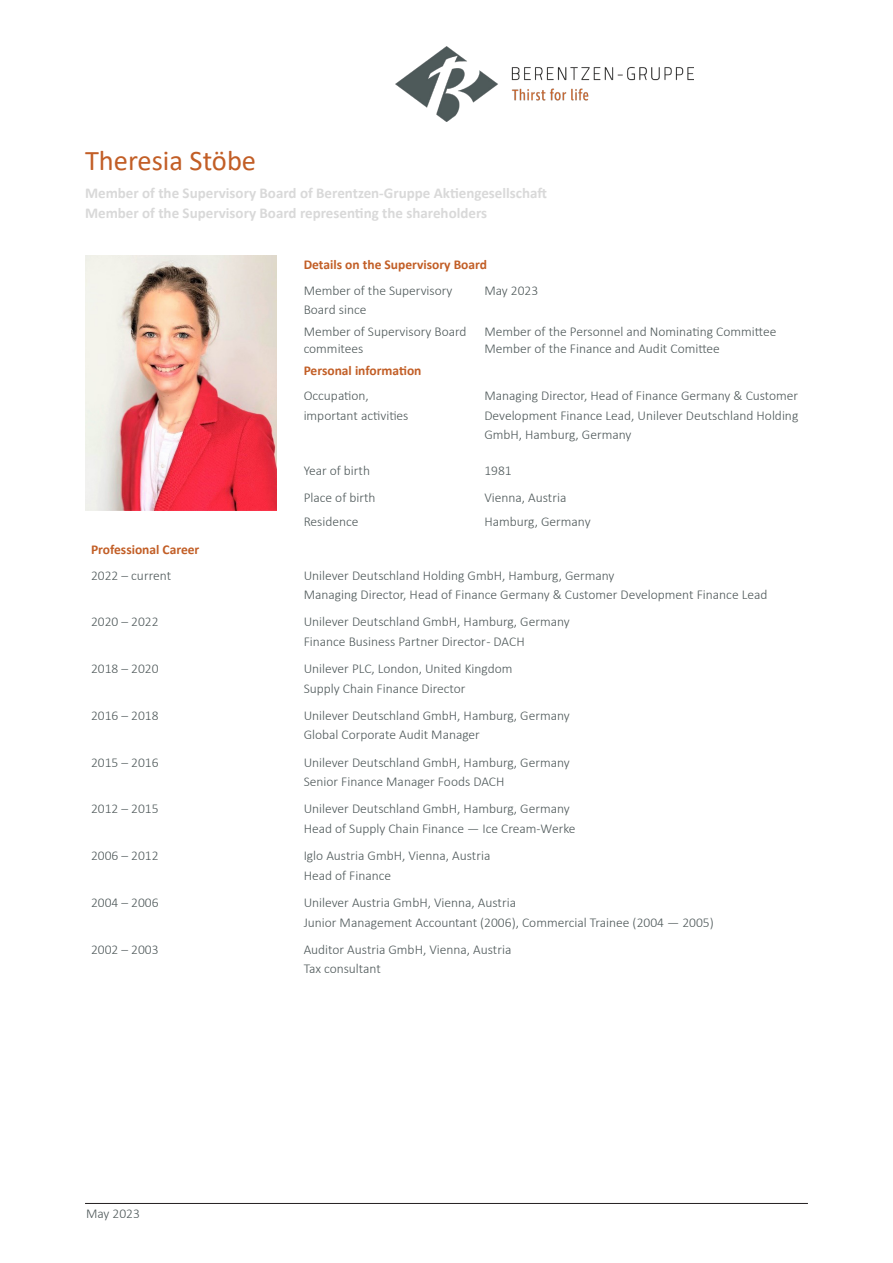
<style>
.page{position:relative;width:893px;height:1263px;background:#fff}
.page>*{position:absolute;margin:0;border:0;box-sizing:border-box;transform-origin:0 0}
.Name_Kupfer{font:28.5px "Calibri";color:#c25e26}
.Posten_hellgrau{font:700 15px "Calibri";color:#d9d9d9}
.Tabelle_rechts_dunke{font:300 13.5px/19.5px "Calibri";color:#4e5859}
.Tabelle_links_dunkel{font:300 13.5px/19.5px "Calibri";color:#4e5859}
.Überschrift_Kupfer{font:700 13.5px "Calibri";color:#c25e26}
</style>
<div class="page">
<hr style="left:85px;top:1203px;width:723px;height:1px;background:#231f20">
<img style="left:395px;top:47px;width:299px;height:74px">
<img style="left:85px;top:255px;width:191px;height:255px">
<p class="Name_Kupfer" style="left:85px;top:141px;width:173px">Theresia Stöbe</p>
<p class="Posten_hellgrau" style="left:85px;top:183px;width:463px">Member of the Supervisory Board of Berentzen-Gruppe Aktiengesellschaft</p>
<p class="Posten_hellgrau" style="left:85px;top:202px;width:404px">Member of the Supervisory Board representing the shareholders</p>
<p class="Überschrift_Kupfer" style="left:304px;top:255px;width:185px">Details on the Supervisory Board</p>
<p class="Tabelle_links_dunkel" style="left:304px;top:280px;width:150px">Member of the Supervisory<br>Board since</p>
<p class="Tabelle_links_dunkel" style="left:484px;top:280px;width:55px">May 2023</p>
<p class="Tabelle_rechts_dunke" style="left:304px;top:324px;width:164px;line-height:16.2px">Member of Supervisory Board commitees</p>
<p class="Tabelle_rechts_dunke" style="left:484px;top:322px;width:293px">Member of the Personnel and Nominating Committee</p>
<p class="Tabelle_rechts_dunke" style="left:484px;top:338px;width:237px">Member of the Finance and Audit Comittee</p>
<p class="Überschrift_Kupfer" style="left:304px;top:361px;width:119px">Personal information</p>
<p class="Tabelle_links_dunkel" style="left:304px;top:386px;width:106px">Occupation, important activities</p>
<p class="Tabelle_rechts_dunke" style="left:484px;top:386px;width:315px;text-align:justify">Managing Director, Head of Finance Germany &amp; Customer Development Finance Lead, Unilever Deutschland Holding GmbH, Hamburg, Germany</p>
<p class="Tabelle_links_dunkel" style="left:304px;top:460px;width:68px">Year of birth</p>
<p class="Tabelle_rechts_dunke" style="left:484px;top:460px;width:29px">1981</p>
<p class="Tabelle_links_dunkel" style="left:304px;top:488px;width:73px">Place of birth</p>
<p class="Tabelle_rechts_dunke" style="left:484px;top:488px;width:83px">Vienna, Austria</p>
<p class="Tabelle_links_dunkel" style="left:304px;top:512px;width:56px">Residence</p>
<p class="Tabelle_rechts_dunke" style="left:484px;top:512px;width:108px">Hamburg, Germany</p>
<p class="Überschrift_Kupfer" style="left:91px;top:540px;width:110px">Professional Career</p>
<p class="Tabelle_links_dunkel" style="left:91px;top:565px;width:82px">2022 – current</p>
<p class="Tabelle_rechts_dunke" style="left:304px;top:565px;width:465px">Unilever Deutschland Holding GmbH, Hamburg, Germany<br>Managing Director, Head of Finance Germany &amp; Customer Development Finance Lead</p>
<p class="Tabelle_links_dunkel" style="left:91px;top:612px;width:69px">2020 – 2022</p>
<p class="Tabelle_rechts_dunke" style="left:304px;top:612px;width:268px">Unilever Deutschland GmbH, Hamburg, Germany<br>Finance Business Partner Director - DACH</p>
<p class="Tabelle_links_dunkel" style="left:91px;top:659px;width:69px">2018 – 2020</p>
<p class="Tabelle_rechts_dunke" style="left:304px;top:659px;width:210px">Unilever PLC, London, United Kingdom<br>Supply Chain Finance Director</p>
<p class="Tabelle_links_dunkel" style="left:91px;top:705px;width:69px">2016 – 2018</p>
<p class="Tabelle_rechts_dunke" style="left:304px;top:705px;width:268px">Unilever Deutschland GmbH, Hamburg, Germany<br>Global Corporate Audit Manager</p>
<p class="Tabelle_links_dunkel" style="left:91px;top:752px;width:69px">2015 – 2016</p>
<p class="Tabelle_rechts_dunke" style="left:304px;top:752px;width:268px">Unilever Deutschland GmbH, Hamburg, Germany<br>Senior Finance Manager Foods DACH</p>
<p class="Tabelle_links_dunkel" style="left:91px;top:799px;width:69px">2012 – 2015</p>
<p class="Tabelle_rechts_dunke" style="left:304px;top:799px;width:273px">Unilever Deutschland GmbH, Hamburg, Germany<br>Head of Supply Chain Finance — Ice Cream-Werke</p>
<p class="Tabelle_links_dunkel" style="left:91px;top:846px;width:69px">2006 – 2012</p>
<p class="Tabelle_rechts_dunke" style="left:304px;top:846px;width:188px">Iglo Austria GmbH, Vienna, Austria<br>Head of Finance</p>
<p class="Tabelle_links_dunkel" style="left:91px;top:893px;width:69px">2004 – 2006</p>
<p class="Tabelle_rechts_dunke" style="left:304px;top:893px;width:412px">Unilever Austria GmbH, Vienna, Austria<br>Junior Management Accountant (2006), Commercial Trainee (2004 — 2005)</p>
<p class="Tabelle_links_dunkel" style="left:91px;top:939px;width:69px">2002 – 2003</p>
<p class="Tabelle_rechts_dunke" style="left:304px;top:939px;width:209px">Auditor Austria GmbH, Vienna, Austria<br>Tax consultant</p>
<p class="Tabelle_rechts_dunke" style="left:86px;top:1203px;width:55px">May 2023</p>
</div>
